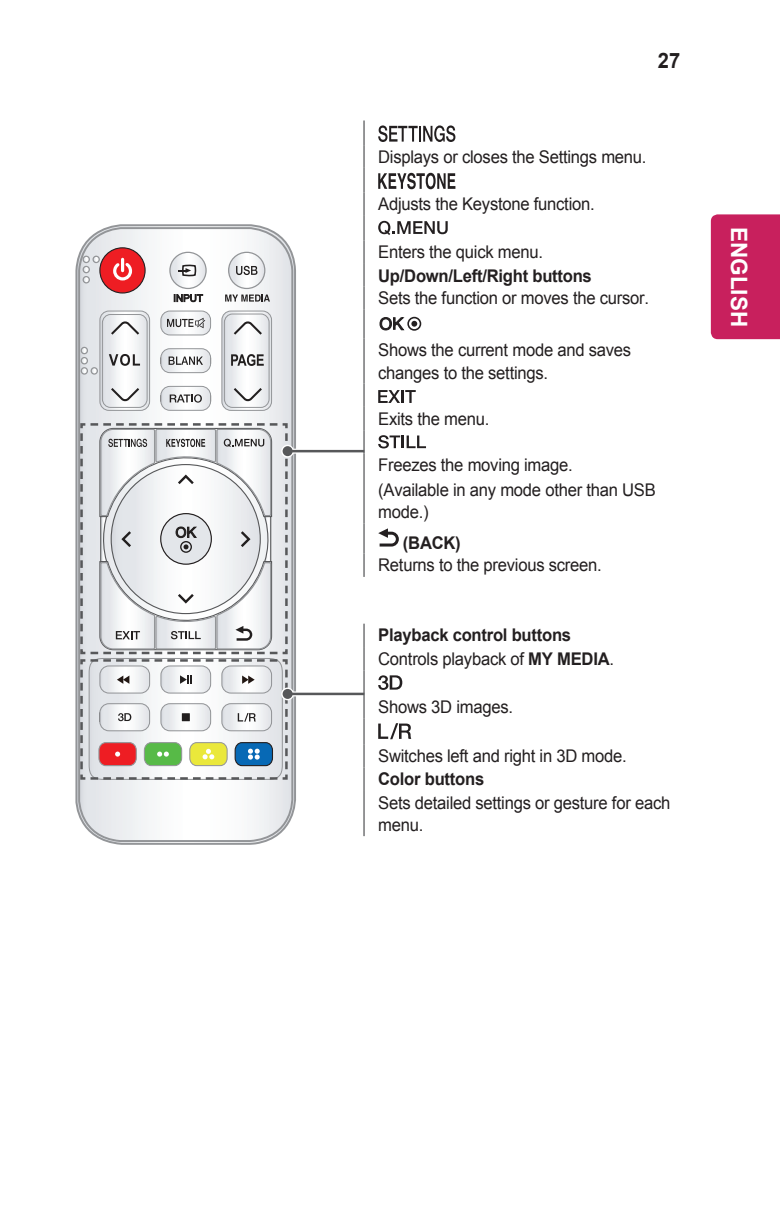
<style>
.page{position:relative;width:780px;height:1205px;background:#fff}
.page>*{position:absolute;margin:0;border:0;box-sizing:border-box;transform-origin:0 0}
.t1{font:700 22.5px "Arial";color:#fff}
.t2{font:700 21.25px "Arial";color:#231f20;scale:.95 1}
.t3{font:17.5px/23px "Arial";letter-spacing:-.015em;color:#231f20;scale:.95 1}
.t4{font:700 17.5px/23.2px "Arial";letter-spacing:-.015em;color:#231f20;scale:.95 1}
.s1{font-weight:700}
.s2{font-weight:400}
</style>
<div class="page">
<div style="left:710px;top:214px;width:70px;height:125px;background:#c8205d"></div>
<svg style="left:75px;top:225px;width:221px;height:620px"></svg>
<svg style="left:77px;top:228px;width:217px;height:615px"></svg>
<div style="left:100px;top:248px;width:45px;height:45px;background:#ee1d23;border-radius:50%"></div>
<div style="left:99px;top:247px;width:47px;height:46px;border:1px solid #231f20;border-radius:50%"></div>
<div style="left:160px;top:310px;width:51px;height:25px;border:1px solid #939598;border-radius:9px"></div>
<div style="left:160px;top:386px;width:51px;height:25px;border:1px solid #939598;border-radius:9px"></div>
<div style="left:160px;top:348px;width:51px;height:25px;border:1px solid #939598;border-radius:9px"></div>
<svg style="left:229px;top:252px;width:36px;height:36px"></svg>
<div style="left:228px;top:252px;width:37px;height:37px;border:1px solid #939598;border-radius:50%"></div>
<div style="left:221px;top:311px;width:51px;height:100px;border:1px solid #939598;border-radius:9px"></div>
<svg style="left:222px;top:311px;width:49px;height:99px"></svg>
<svg style="left:113px;top:259px;width:20px;height:22px"></svg>
<svg style="left:170px;top:252px;width:36px;height:36px"></svg>
<div style="left:169px;top:252px;width:38px;height:37px;border:1px solid #939598;border-radius:50%"></div>
<svg style="left:174px;top:264px;width:29px;height:38px"></svg>
<svg style="left:225px;top:294px;width:45px;height:8px"></svg>
<svg style="left:160px;top:386px;width:51px;height:24px"></svg>
<svg style="left:160px;top:349px;width:51px;height:24px"></svg>
<svg style="left:236px;top:266px;width:21px;height:9px"></svg>
<svg style="left:161px;top:311px;width:49px;height:24px"></svg>
<svg style="left:83px;top:256px;width:16px;height:27px"></svg>
<div style="left:92px;top:256px;width:8px;height:7px;border:1px solid #939598;border-radius:50%"></div>
<svg style="left:81px;top:311px;width:69px;height:99px"></svg>
<div style="left:91px;top:367px;width:7px;height:8px;border:1px solid #939598;border-radius:50%"></div>
<svg style="left:79px;top:423px;width:210px;height:358px"></svg>
<svg style="left:281px;top:445px;width:13px;height:12px"></svg>
<div style="left:287px;top:449px;width:77px;height:5px;background:#b9babb"></div>
<hr style="left:287px;top:450px;width:77px;height:2px;background:#57585a">
<div style="left:282px;top:446px;width:10px;height:10px;background:#57585a;border-radius:50%"></div>
<svg style="left:281px;top:687px;width:13px;height:13px"></svg>
<div style="left:287px;top:691px;width:77px;height:5px;background:#c8c9c9"></div>
<hr style="left:287px;top:693px;width:77px;height:2px;background:#57585a">
<div style="left:282px;top:689px;width:10px;height:10px;background:#57585a;border-radius:50%"></div>
<svg style="left:363px;top:383px;width:1px;height:71px"></svg>
<hr style="left:363px;top:454px;width:1px;height:69px;background:#57585a">
<svg style="left:363px;top:624px;width:1px;height:167px"></svg>
<hr style="left:363px;top:791px;width:1px;height:45px;background:#57585a">
<svg style="left:363px;top:553px;width:1px;height:24px"></svg>
<hr style="left:363px;top:338px;width:1px;height:45px;background:#57585a">
<svg style="left:363px;top:120px;width:1px;height:218px"></svg>
<hr style="left:363px;top:523px;width:1px;height:30px;background:#57585a">
<svg style="left:378px;top:125px;width:77px;height:17px"></svg>
<svg style="left:378px;top:173px;width:77px;height:16px"></svg>
<svg style="left:378px;top:221px;width:69px;height:14px"></svg>
<svg style="left:379px;top:317px;width:42px;height:14px"></svg>
<svg style="left:378px;top:390px;width:38px;height:13px"></svg>
<svg style="left:378px;top:435px;width:48px;height:13px"></svg>
<svg style="left:378px;top:528px;width:21px;height:18px"></svg>
<svg style="left:378px;top:675px;width:24px;height:15px"></svg>
<svg style="left:378px;top:723px;width:33px;height:16px"></svg>
<p class="t2" style="left:658px;top:46px;width:25px">27</p>
<p class="t3" style="left:378px;top:145px;width:284px">Displays or closes the Settings menu.</p>
<p class="t3" style="left:378px;top:193px;width:229px">Adjusts the Keystone function.</p>
<p class="t3" style="left:378px;top:241px;width:287px">Enters the quick menu.<br><span class="s1">Up/Down/Left/Right buttons<br></span>Sets the function or moves the cursor.</p>
<p class="t3" style="left:378px;top:339px;width:268px">Shows the current mode and saves changes to the settings.</p>
<p class="t3" style="left:378px;top:407px;width:118px">Exits the menu.</p>
<p class="t3" style="left:378px;top:453px;width:294px;line-height:24.5px">Freezes the moving image.<br>(Available in any mode other than USB</p>
<p class="t3" style="left:403px;top:497px;width:62px;line-height:30px;text-indent:-25px">mode.) <span class="s1">(BACK)</span></p>
<p class="t3" style="left:378px;top:554px;width:237px">Returns to the previous screen.</p>
<p class="t4" style="left:378px;top:624px;width:250px">Playback control buttons<br><span class="s2">Controls playback of</span> MY MEDIA<span class="s2">.</span></p>
<p class="t3" style="left:378px;top:695px;width:143px">Shows 3D images.</p>
<p class="t3" style="left:378px;top:744px;width:309px">Switches left and right in 3D mode.<br><span class="s1">Color buttons<br></span>Sets detailed settings or gesture for each menu.</p>
<p class="t1" style="left:753px;top:227px;width:102px;rotate:90deg">ENGLISH</p>
</div>
